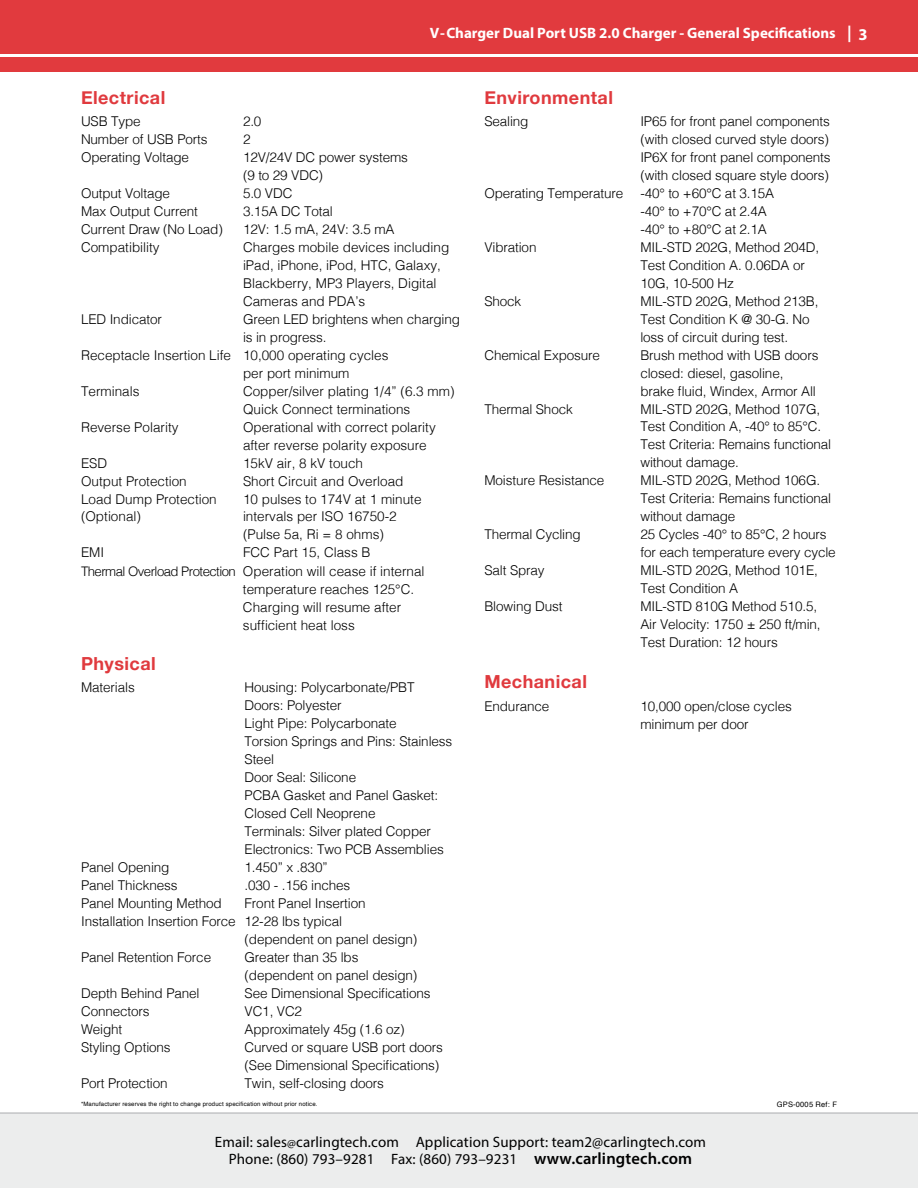
<style>
.page{position:relative;width:918px;height:1188px;background:#fff}
.page>*{position:absolute;margin:0;border:0;box-sizing:border-box;transform-origin:0 0}
.t1{font:700 18px "Helvetica Neue";letter-spacing:.025em;color:#e03a3e}
.t2{font:15px/16.8px "Myriad Pro";letter-spacing:.01em;color:#000;text-align:center}
.t3{font:700 15px "Myriad Pro";color:#fff}
.t4{font:300 13.5px/18px "Helvetica";letter-spacing:-.01em;color:#000}
.t5{font:7.5px "Helvetica";letter-spacing:.025em;color:#000}
.t6{font:6px "Helvetica";letter-spacing:.025em;color:#000}
.s1{font-size:16.5px}
.s2{font-size:13.2px}
.s3{font-size:12px}
.s4{font-weight:600;font-size:16.5px}
</style>
<div class="page">
<div style="left:0;top:1112px;width:918px;height:76px;background:#eceded"></div>
<hr style="left:0;top:1112px;width:918px;height:2px;background:#c7c8ca">
<div style="left:0;top:57px;width:918px;height:15px;background:#e13a3e"></div>
<div style="left:0;top:0;width:918px;height:54px;background:#e13a3e"></div>
<p class="t3" style="left:430px;top:23px;width:439px">V-Charger Dual Port USB 2.0 Charger - General Specifications <span class="s1">| 3</span></p>
<h1 class="t1" style="left:81px;top:83px;width:86px">Electrical</h1>
<h1 class="t1" style="left:484px;top:83px;width:130px">Environmental</h1>
<p class="t4" style="left:81px;top:111px;width:61px">USB Type</p>
<p class="t4" style="left:243px;top:111px;width:20px">2.0</p>
<p class="t4" style="left:81px;top:129px;width:128px">Number of USB Ports</p>
<p class="t4" style="left:243px;top:129px;width:9px">2</p>
<p class="t4" style="left:81px;top:147px;width:110px">Operating Voltage</p>
<p class="t4" style="left:243px;top:147px;width:166px">12V/24V DC power systems (9 to 29 VDC)</p>
<p class="t4" style="left:81px;top:183px;width:91px">Output Voltage</p>
<p class="t4" style="left:243px;top:183px;width:51px">5.0 VDC</p>
<p class="t4" style="left:81px;top:201px;width:118px">Max Output Current</p>
<p class="t4" style="left:243px;top:201px;width:91px">3.15A DC Total</p>
<p class="t4" style="left:81px;top:219px;width:143px">Current Draw (No Load)</p>
<p class="t4" style="left:243px;top:219px;width:153px">12V: 1.5 mA, 24V: 3.5 mA</p>
<p class="t4" style="left:81px;top:237px;width:80px">Compatibility</p>
<p class="t4" style="left:243px;top:237px;width:208px">Charges mobile devices including iPad, iPhone, iPod, HTC, Galaxy,<br>Blackberry, MP3 Players, Digital<br>Cameras and PDA’s</p>
<p class="t4" style="left:81px;top:309px;width:82px">LED Indicator</p>
<p class="t4" style="left:243px;top:309px;width:218px">Green LED brightens when charging</p>
<p class="t4" style="left:243px;top:327px;width:85px">is in progress.</p>
<p class="t4" style="left:81px;top:345px;width:309px">Receptacle Insertion Life 10,000 operating cycles</p>
<p class="t4" style="left:243px;top:363px;width:108px">per port minimum</p>
<p class="t4" style="left:81px;top:381px;width:60px">Terminals</p>
<p class="t4" style="left:243px;top:381px;width:213px">Copper/silver plating 1/4” (6.3 mm)<br>Quick Connect terminations</p>
<p class="t4" style="left:81px;top:417px;width:99px">Reverse Polarity</p>
<p class="t4" style="left:243px;top:417px;width:194px">Operational with correct polarity after reverse polarity exposure</p>
<p class="t4" style="left:81px;top:453px;width:28px">ESD</p>
<p class="t4" style="left:243px;top:453px;width:122px">15kV air, 8 kV touch</p>
<p class="t4" style="left:81px;top:471px;width:107px">Output Protection</p>
<p class="t4" style="left:243px;top:471px;width:162px">Short Circuit and Overload</p>
<p class="t4" style="left:81px;top:489px;width:137px">Load Dump Protection</p>
<p class="t4" style="left:243px;top:489px;width:180px">10 pulses to 174V at 1 minute</p>
<p class="t4" style="left:81px;top:507px;width:62px">(Optional)</p>
<p class="t4" style="left:243px;top:507px;width:155px">intervals per ISO 16750-2 (Pulse 5a, Ri = 8 ohms)</p>
<p class="t4" style="left:81px;top:543px;width:25px">EMI</p>
<p class="t4" style="left:243px;top:543px;width:129px">FCC Part 15, Class B</p>
<p class="t4" style="left:81px;top:561px;width:345px"><span class="s2">Thermal Overload Protection</span> Operation will cease if internal</p>
<p class="t4" style="left:243px;top:579px;width:173px">temperature reaches 125°C.</p>
<p class="t4" style="left:243px;top:597px;width:160px">Charging will resume after</p>
<p class="t4" style="left:243px;top:615px;width:113px">sufficient heat loss</p>
<h1 class="t1" style="left:81px;top:649px;width:76px">Physical</h1>
<p class="t4" style="left:81px;top:678px;width:55px">Materials</p>
<p class="t4" style="left:245px;top:678px;width:209px">Housing: Polycarbonate/PBT<br>Doors: Polyester<br>Light Pipe: Polycarbonate<br>Torsion Springs and Pins: Stainless<br>Steel<br>Door Seal: Silicone<br>PCBA Gasket and Panel Gasket:<br>Closed Cell Neoprene<br>Terminals: Silver plated Copper<br>Electronics: Two PCB Assemblies</p>
<p class="t4" style="left:81px;top:858px;width:90px">Panel Opening</p>
<p class="t4" style="left:245px;top:858px;width:85px">1.450” x .830”</p>
<p class="t4" style="left:81px;top:876px;width:98px">Panel Thickness</p>
<p class="t4" style="left:245px;top:876px;width:107px">.030 - .156 inches</p>
<p class="t4" style="left:81px;top:894px;width:142px">Panel Mounting Method</p>
<p class="t4" style="left:245px;top:894px;width:123px">Front Panel Insertion</p>
<p class="t4" style="left:81px;top:912px;width:263px">Installation Insertion Force 12-28 lbs typical</p>
<p class="t4" style="left:245px;top:930px;width:174px">(dependent on panel design)</p>
<p class="t4" style="left:81px;top:948px;width:132px">Panel Retention Force</p>
<p class="t4" style="left:245px;top:948px;width:174px">Greater than 35 lbs (dependent on panel design)</p>
<p class="t4" style="left:81px;top:984px;width:120px">Depth Behind Panel</p>
<p class="t4" style="left:245px;top:984px;width:188px">See Dimensional Specifications</p>
<p class="t4" style="left:81px;top:1002px;width:70px">Connectors</p>
<p class="t4" style="left:245px;top:1002px;width:59px">VC1, VC2</p>
<p class="t4" style="left:81px;top:1020px;width:43px">Weight</p>
<p class="t4" style="left:245px;top:1020px;width:162px">Approximately 45g (1.6 oz)</p>
<p class="t4" style="left:81px;top:1038px;width:91px">Styling Options</p>
<p class="t4" style="left:245px;top:1038px;width:200px">Curved or square USB port doors (See Dimensional Specifications)</p>
<p class="t4" style="left:81px;top:1074px;width:88px">Port Protection</p>
<p class="t4" style="left:245px;top:1074px;width:141px">Twin, self-closing doors</p>
<p class="t6" style="left:81px;top:1100px;width:238px">*Manufacturer reserves the right to change product specification without prior notice.</p>
<p class="t4" style="left:484px;top:111px;width:46px">Sealing</p>
<p class="t4" style="left:640px;top:111px;width:192px">IP65 for front panel components (with closed curved style doors)<br>IP6X for front panel components (with closed square style doors)</p>
<p class="t4" style="left:484px;top:183px;width:141px">Operating Temperature</p>
<p class="t4" style="left:640px;top:183px;width:135px">-40° to +60°C at 3.15A -40° to +70°C at 2.4A -40° to +80°C at 2.1A</p>
<p class="t4" style="left:484px;top:237px;width:54px">Vibration</p>
<p class="t4" style="left:640px;top:237px;width:180px">MIL-STD 202G, Method 204D,<br>Test Condition A. 0.06DA or<br>10G, 10-500 Hz</p>
<p class="t4" style="left:484px;top:291px;width:38px">Shock</p>
<p class="t4" style="left:640px;top:291px;width:180px">MIL-STD 202G, Method 213B,<br>Test Condition K @ 30-G. No loss of circuit during test.</p>
<p class="t4" style="left:484px;top:345px;width:117px">Chemical Exposure</p>
<p class="t4" style="left:640px;top:345px;width:180px">Brush method with USB doors closed: diesel, gasoline, brake fluid, Windex, Armor All</p>
<p class="t4" style="left:484px;top:399px;width:90px">Thermal Shock</p>
<p class="t4" style="left:640px;top:399px;width:192px">MIL-STD 202G, Method 107G,<br>Test Condition A, -40° to 85°C.<br>Test Criteria: Remains functional without damage.</p>
<p class="t4" style="left:484px;top:471px;width:121px">Moisture Resistance</p>
<p class="t4" style="left:640px;top:471px;width:192px">MIL-STD 202G, Method 106G.<br>Test Criteria: Remains functional without damage</p>
<p class="t4" style="left:484px;top:525px;width:98px">Thermal Cycling</p>
<p class="t4" style="left:640px;top:525px;width:197px">25 Cycles -40° to 85°C, 2 hours for each temperature every cycle</p>
<p class="t4" style="left:484px;top:561px;width:62px">Salt Spray</p>
<p class="t4" style="left:640px;top:561px;width:179px">MIL-STD 202G, Method 101E,<br>Test Condition A</p>
<p class="t4" style="left:484px;top:597px;width:80px">Blowing Dust</p>
<p class="t4" style="left:640px;top:597px;width:182px">MIL-STD 810G Method 510.5,<br>Air Velocity: 1750 ± 250 ft/min,<br>Test Duration: 12 hours</p>
<h1 class="t1" style="left:484px;top:667px;width:104px">Mechanical</h1>
<p class="t4" style="left:484px;top:697px;width:66px">Endurance</p>
<p class="t4" style="left:640px;top:697px;width:153px">10,000 open/close cycles minimum per door</p>
<p class="t5" style="left:777px;top:1099px;width:62px">GPS-0005 Ref: F</p>
<p class="t2" style="left:215px;top:1133px;width:493px">Email: sales<span class="s3">@</span>carlingtech.com Application Support: team2@carlingtech.com<br>Phone: (860) 793–9281 Fax: (860) 793–9231 <span class="s4">www.carlingtech.com</span></p>
</div>
